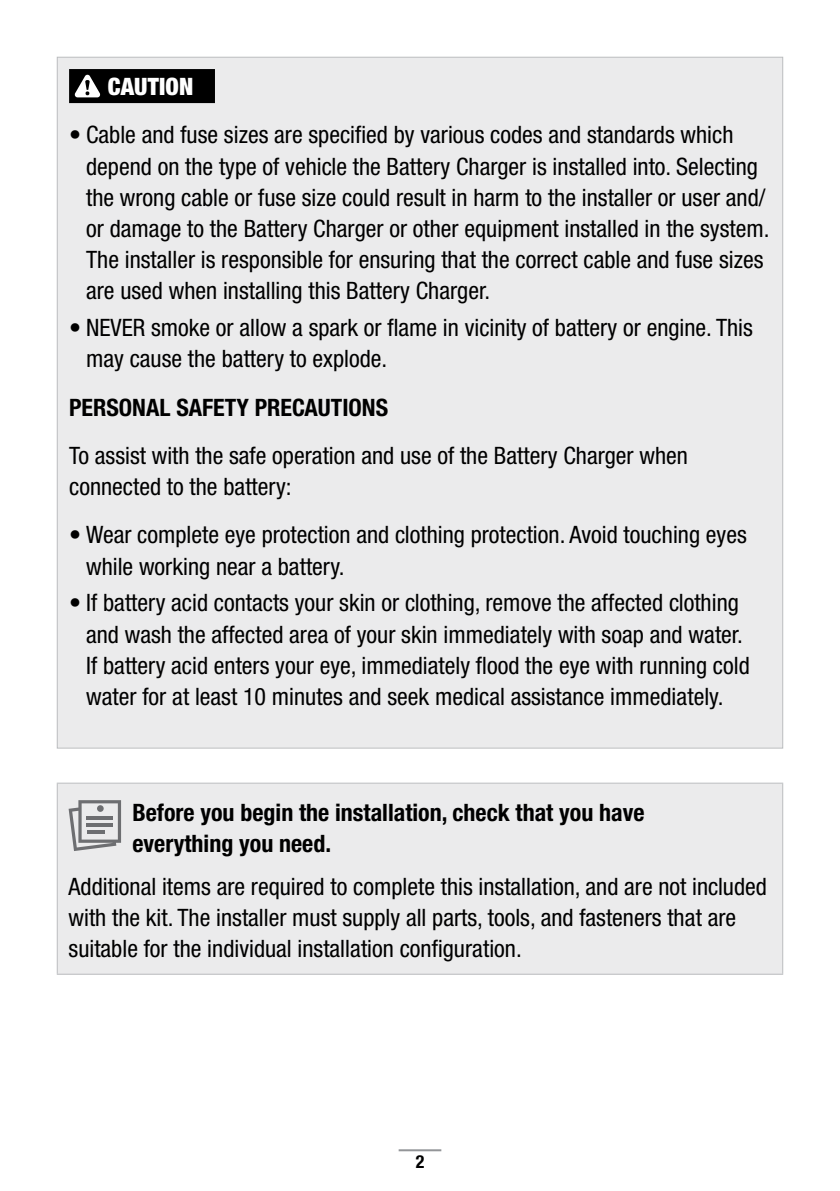
<style>
.page{position:relative;width:840px;height:1191px;background:#fff}
.page>*{position:absolute;margin:0;border:0;box-sizing:border-box;transform-origin:0 0}
.t1{font:condensed 24px/31.2px "Helvetica Neue LT Std";color:#000}
.t2{font:700 condensed 24px/31.2px "Helvetica Neue LT Std";color:#000}
.t3{font:900 condensed 24px "Helvetica Neue LT Std";letter-spacing:.01em;color:#fff}
.t4{font:700 condensed 18px "Helvetica Neue LT Std";color:#000}
</style>
<div class="page">
<hr style="left:398px;top:1149px;width:43px;height:2px;background:#939598">
<div style="left:57px;top:57px;width:725px;height:691px;background:#ebebec"></div>
<svg style="left:69px;top:69px;width:146px;height:34px;background:#101010"></svg>
<div style="left:57px;top:783px;width:725px;height:191px;background:#ebebec"></div>
<hr style="left:57px;top:782px;width:725px;height:1px;background:#bcbec0">
<hr style="left:57px;top:783px;width:1px;height:190px;background:#bcbec0">
<hr style="left:781px;top:783px;width:1px;height:190px;background:#bcbec0">
<hr style="left:57px;top:973px;width:725px;height:1px;background:#bcbec0">
<svg style="left:69px;top:800px;width:52px;height:51px"></svg>
<hr style="left:87px;top:816px;width:26px;height:3px;background:#6d6e71">
<hr style="left:87px;top:823px;width:26px;height:3px;background:#6d6e71">
<hr style="left:87px;top:830px;width:17px;height:3px;background:#6d6e71">
<div style="left:97px;top:805px;width:7px;height:7px;background:#6d6e71;border-radius:50%"></div>
<p class="t3" style="left:108px;top:71px;width:87px">CAUTION</p>
<p class="t1" style="left:86px;top:119px;width:684px;text-indent:-17px">• Cable and fuse sizes are specified by various codes and standards which depend on the type of vehicle the Battery Charger is installed into. Selecting the wrong cable or fuse size could result in harm to the installer or user and/ or damage to the Battery Charger or other equipment installed in the system.<br>The installer is responsible for ensuring that the correct cable and fuse sizes are used when installing this Battery Charger.</p>
<p class="t1" style="left:86px;top:312px;width:668px;text-indent:-17px">• NEVER smoke or allow a spark or flame in vicinity of battery or engine. This may cause the battery to explode.</p>
<p class="t2" style="left:69px;top:391px;width:320px">PERSONAL SAFETY PRECAUTIONS</p>
<p class="t1" style="left:69px;top:440px;width:620px">To assist with the safe operation and use of the Battery Charger when connected to the battery:</p>
<p class="t1" style="left:86px;top:519px;width:661px;text-indent:-17px">• Wear complete eye protection and clothing protection. Avoid touching eyes while working near a battery.</p>
<p class="t1" style="left:86px;top:587px;width:664px;text-indent:-17px">• If battery acid contacts your skin or clothing, remove the affected clothing and wash the affected area of your skin immediately with soap and water.<br>If battery acid enters your eye, immediately flood the eye with running cold water for at least 10 minutes and seek medical assistance immediately.</p>
<p class="t2" style="left:132px;top:796px;width:513px">Before you begin the installation, check that you have everything you need.</p>
<p class="t1" style="left:69px;top:870px;width:699px">Additional items are required to complete this installation, and are not included with the kit. The installer must supply all parts, tools, and fasteners that are suitable for the individual installation configuration.</p>
<p class="t4" style="left:415px;top:1151px;width:10px">2</p>
</div>
